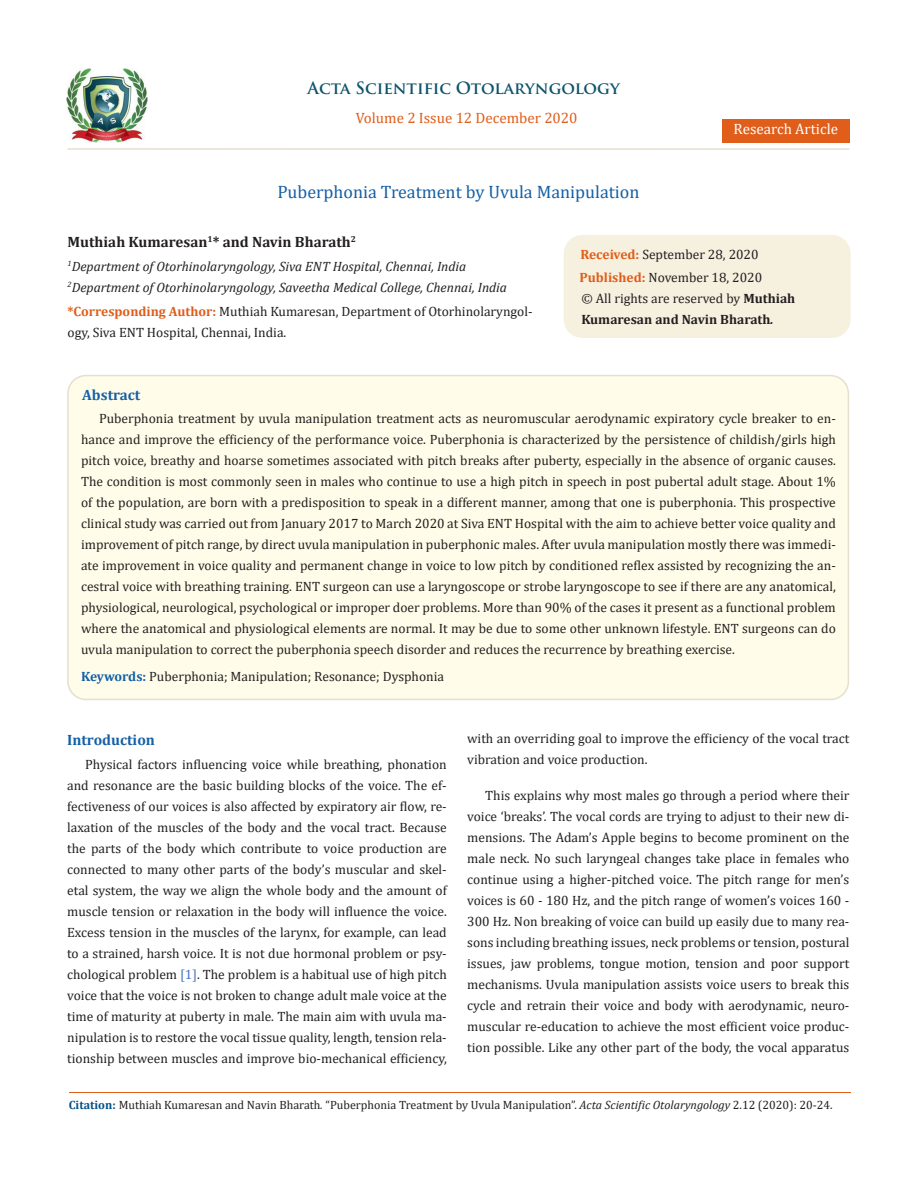
<style>
.page{position:relative;width:917px;height:1188px;background:#fff}
.page>*{position:absolute;margin:0;border:0;box-sizing:border-box;transform-origin:0 0}
.t1{font:18px "Cambria";color:#1560a6}
.t2{font:700 16.5px "Trajan Pro";color:#0e546a}
.t3{font:700 15px "Cambria";color:#231f20}
.t4{font:15px "Cambria";color:#e05d1a}
.t5{font:700 15px "Cambria";color:#1560a6}
.t6{font:15px "Cambria";color:#fff}
.t7{font:13.5px/21px "Cambria";color:#231f20;text-align:justify}
.t8{font:italic 13.5px "Cambria";color:#231f20}
.t9{font:700 13.5px/21px "Cambria";color:#231f20}
.t10{font:12px "Cambria";color:#231f20}
.s1{font-weight:700;color:#e05d1a}
.s2{font-weight:400}
.s3{font-style:italic}
.s4{font-weight:700;color:#1560a6}
.s5{color:#4472c4}
.s6{font-weight:700;color:#035089}
</style>
<div class="page">
<img style="left:67px;top:68px;width:80px;height:74px">
<div style="left:722px;top:119px;width:127px;height:23px;background:#e05d1a"></div>
<div style="left:564px;top:236px;width:285px;height:101px;background:#f6f0df;border-radius:18px"></div>
<div style="left:563px;top:235px;width:287px;height:103px;border:2px solid #f6f0df;border-radius:18px"></div>
<div style="left:68px;top:376px;width:780px;height:323px;background:#fffde9;border-radius:18px"></div>
<div style="left:67px;top:375px;width:782px;height:325px;border:2px solid #e5dfce;border-radius:18px"></div>
<hr style="left:69px;top:1093px;width:781px;height:1px;background:#e05d1a">
<hr style="left:67px;top:148px;width:782px;height:2px;background:#e5dfce">
<p class="t2" style="left:307px;top:77px;width:314px">Acta Scientific Otolaryngology</p>
<p class="t4" style="left:356px;top:109px;width:223px">Volume 2 Issue 12 December 2020</p>
<p class="t6" style="left:733px;top:120px;width:106px">Research Article</p>
<p class="t1" style="left:277px;top:181px;width:364px">Puberphonia Treatment by Uvula Manipulation</p>
<p class="t3" style="left:67px;top:231px;width:290px">Muthiah Kumaresan<sup>1</sup>* and Navin Bharath<sup>2</sup></p>
<p class="t8" style="left:67px;top:256px;width:400px"><sup>1</sup>Department of Otorhinolaryngology, Siva ENT Hospital, Chennai, India</p>
<p class="t8" style="left:67px;top:277px;width:441px"><sup>2</sup>Department of Otorhinolaryngology, Saveetha Medical College, Chennai, India</p>
<p class="t7" style="left:67px;top:301px;width:466px"><span class="s1">*Corresponding Author:</span> Muthiah Kumaresan, Department of Otorhinolaryngol&shy;ogy, Siva ENT Hospital, Chennai, India.</p>
<p class="t7" style="left:580px;top:244px;width:180px"><span class="s1">Received:</span> September 28, 2020</p>
<p class="t7" style="left:579px;top:267px;width:184px"><span class="s1">Published:</span> November 18, 2020</p>
<p class="t9" style="left:581px;top:288px;width:215px"><span class="s2">© All rights are reserved by</span> Muthiah<br>Kumaresan and Navin Bharath<span class="s3">.</span></p>
<p class="t5" style="left:82px;top:385px;width:60px">Abstract</p>
<p class="t7" style="left:81px;top:408px;width:756px;text-indent:18px">Puberphonia treatment by uvula manipulation treatment acts as neuromuscular aerodynamic expiratory cycle breaker to en&shy;hance and improve the efficiency of the performance voice. Puberphonia is characterized by the persistence of childish/girls high pitch voice, breathy and hoarse sometimes associated with pitch breaks after puberty, especially in the absence of organic causes.<br>The condition is most commonly seen in males who continue to use a high pitch in speech in post pubertal adult stage. About 1% of the population, are born with a predisposition to speak in a different manner, among that one is puberphonia. This prospective clinical study was carried out from January 2017 to March 2020 at Siva ENT Hospital with the aim to achieve better voice quality and improvement of pitch range, by direct uvula manipulation in puberphonic males. After uvula manipulation mostly there was immedi&shy;ate improvement in voice quality and permanent change in voice to low pitch by conditioned reflex assisted by recognizing the an&shy;cestral voice with breathing training. ENT surgeon can use a laryngoscope or strobe laryngoscope to see if there are any anatomical, physiological, neurological, psychological or improper doer problems. More than 90% of the cases it present as a functional problem where the anatomical and physiological elements are normal. It may be due to some other unknown lifestyle. ENT surgeons can do uvula manipulation to correct the puberphonia speech disorder and reduces the recurrence by breathing exercise.</p>
<p class="t7" style="left:81px;top:666px;width:364px"><span class="s4">Keywords:</span> Puberphonia; Manipulation; Resonance; Dysphonia</p>
<p class="t5" style="left:67px;top:729px;width:89px">Introduction</p>
<p class="t7" style="left:67px;top:753px;width:381px;text-indent:18px">Physical factors influencing voice while breathing, phonation and resonance are the basic building blocks of the voice. The ef&shy;fectiveness of our voices is also affected by expiratory air flow, re&shy;laxation of the muscles of the body and the vocal tract. Because the parts of the body which contribute to voice production are connected to many other parts of the body’s muscular and skel&shy;etal system, the way we align the whole body and the amount of muscle tension or relaxation in the body will influence the voice.<br>Excess tension in the muscles of the larynx, for example, can lead to a strained, harsh voice. It is not due hormonal problem or psy&shy;chological problem <span class="s5">[1]</span>. The problem is a habitual use of high pitch voice that the voice is not broken to change adult male voice at the time of maturity at puberty in male. The main aim with uvula ma&shy;nipulation is to restore the vocal tissue quality, length, tension rela&shy;tionship between muscles and improve bio-mechanical efficiency,</p>
<p class="t7" style="left:467px;top:728px;width:384px">with an overriding goal to improve the efficiency of the vocal tract vibration and voice production.</p>
<p class="t7" style="left:467px;top:785px;width:384px;text-indent:18px">This explains why most males go through a period where their voice ‘breaks’. The vocal cords are trying to adjust to their new di&shy;mensions. The Adam’s Apple begins to become prominent on the male neck. No such laryngeal changes take place in females who continue using a higher-pitched voice. The pitch range for men’s voices is 60 - 180 Hz, and the pitch range of women’s voices 160 - 300 Hz. Non breaking of voice can build up easily due to many rea&shy;sons including breathing issues, neck problems or tension, postural issues, jaw problems, tongue motion, tension and poor support mechanisms. Uvula manipulation assists voice users to break this cycle and retrain their voice and body with aerodynamic, neuro&shy;muscular re-education to achieve the most efficient voice produc&shy;tion possible. Like any other part of the body, the vocal apparatus</p>
<p class="t10" style="left:69px;top:1098px;width:765px"><span class="s6">Citation:</span> Muthiah Kumaresan and Navin Bharath<span class="s3">.</span> “Puberphonia Treatment by Uvula Manipulation”. <span class="s3">Acta Scientific Otolaryngology</span> 2.12 (2020): 20-24.</p>
</div>
